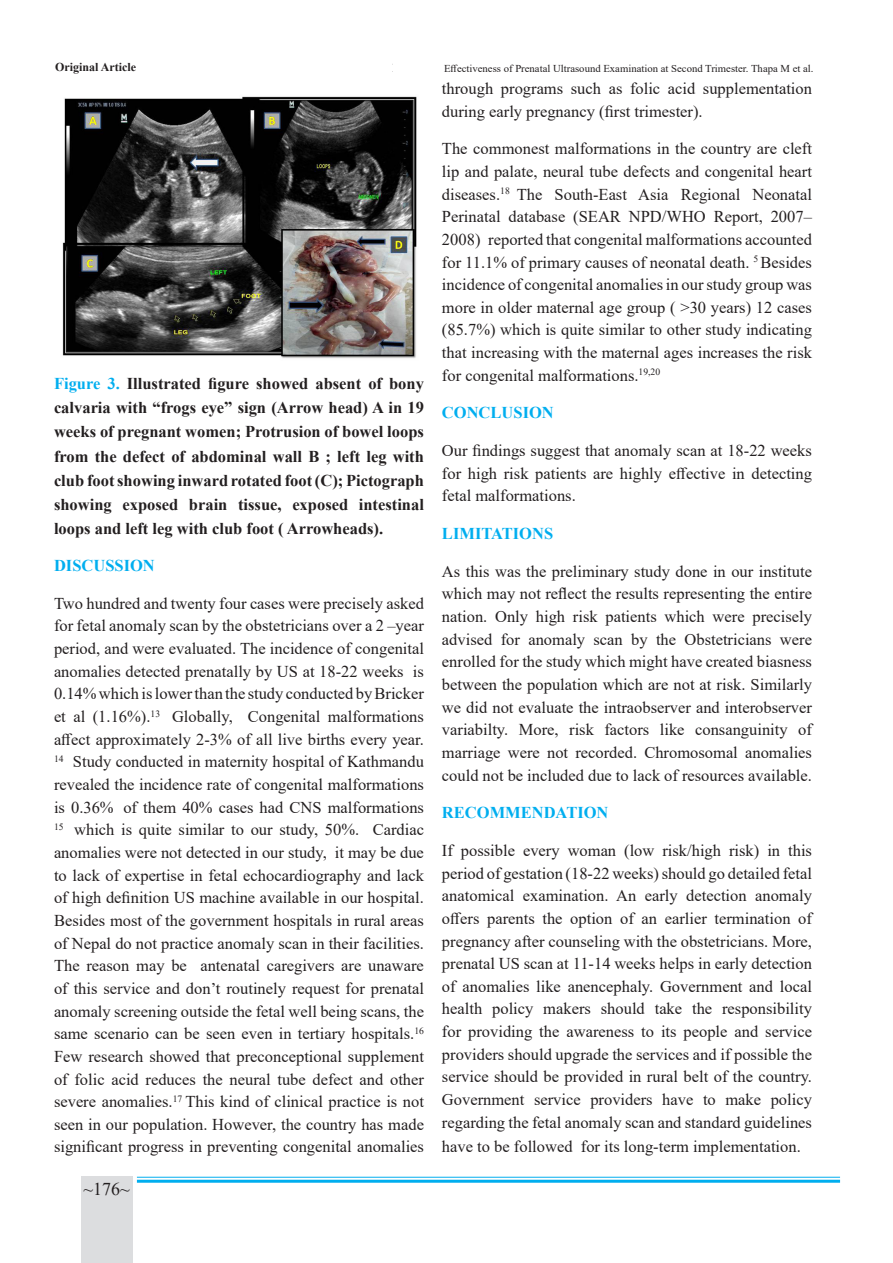
<style>
.page{position:relative;width:893px;height:1263px;background:#fff}
.page>*{position:absolute;margin:0;border:0;box-sizing:border-box;transform-origin:0 0}
.t1{font:18px "Times New Roman";color:#231f20}
.t2{font:16.5px/22.6px "Times New Roman";color:#231f20;text-align:justify}
.t3{font:700 16.5px/24px "Times New Roman";color:#231f20;text-align:justify}
.t4{font:700 16.5px "Times New Roman";color:#00aeef}
.t5{font:12px "Times New Roman";color:#231f20}
.t6{font:700 12px "Times New Roman";color:#231f20}
.Normal___16_pt_Bold{font:10.5px "Times New Roman";color:#231f20}
.s1{color:#00aeef}
</style>
<div class="page">
<hr style="left:137px;top:1177px;width:703px;height:1px;background:#00aeef">
<hr style="left:137px;top:1180px;width:703px;height:3px;background:#00aeef">
<div style="left:81px;top:1177px;width:51px;height:86px;background:#dcdddf"></div>
<img style="left:62px;top:96px;width:355px;height:262px">
<p class="t6" style="left:55px;top:58px;width:82px">Original Article</p>
<p class="t5" style="left:392px;top:60px;width:411px">Medical Journal of Pokhara Academy of Health Sciences Vol. 2 Issue 2 Jul-Dec 2019</p>
<p class="Normal___16_pt_Bold" style="left:444px;top:61px;width:371px">Effectiveness of Prenatal Ultrasound Examination at Second Trimester. Thapa M et al.</p>
<p class="t3" style="left:54px;top:371px;width:371px"><span class="s1">Figure 3.</span> Illustrated figure showed absent of bony calvaria with “frogs eye” sign (Arrow head) A in 19 weeks of pregnant women; Protrusion of bowel loops from the defect of abdominal wall B ; left leg with club foot showing inward rotated foot (C); Pictograph showing exposed brain tissue, exposed intestinal loops and left leg with club foot ( Arrowheads).</p>
<p class="t4" style="left:54px;top:554px;width:102px">DISCUSSION</p>
<p class="t2" style="left:54px;top:591px;width:371px">Two hundred and twenty four cases were precisely asked for fetal anomaly scan by the obstetricians over a 2 –year period, and were evaluated. The incidence of congenital anomalies detected prenatally by US at 18-22 weeks is 0.14% which is lower than the study conducted by Bricker et al (1.16%).<sup>13</sup> Globally, Congenital malformations affect approximately 2-3% of all live births every year.<br><sup>14</sup> Study conducted in maternity hospital of Kathmandu revealed the incidence rate of congenital malformations is 0.36% of them 40% cases had CNS malformations <sup>15</sup> which is quite similar to our study, 50%. Cardiac anomalies were not detected in our study, it may be due to lack of expertise in fetal echocardiography and lack of high definition US machine available in our hospital.<br>Besides most of the government hospitals in rural areas of Nepal do not practice anomaly scan in their facilities.<br>The reason may be antenatal caregivers are unaware of this service and don’t routinely request for prenatal anomaly screening outside the fetal well being scans, the same scenario can be seen even in tertiary hospitals.<sup>16<br></sup>Few research showed that preconceptional supplement of folic acid reduces the neural tube defect and other severe anomalies.<sup>17</sup> This kind of clinical practice is not seen in our population. However, the country has made significant progress in preventing congenital anomalies</p>
<p class="t1" style="left:83px;top:1176px;width:48px">~176~</p>
<p class="t2" style="left:442px;top:77px;width:371px">through programs such as folic acid supplementation during early pregnancy (first trimester).</p>
<p class="t2" style="left:442px;top:137px;width:371px">The commonest malformations in the country are cleft lip and palate, neural tube defects and congenital heart diseases.<sup>18</sup> The South-East Asia Regional Neonatal Perinatal database (SEAR NPD/WHO Report, 2007– 2008) reported that congenital malformations accounted for 11.1% of primary causes of neonatal death. <sup>5</sup> Besides incidence of congenital anomalies in our study group was more in older maternal age group ( &gt;30 years) 12 cases (85.7%) which is quite similar to other study indicating that increasing with the maternal ages increases the risk for congenital malformations.<sup>19,20</sup></p>
<p class="t4" style="left:442px;top:401px;width:113px">CONCLUSION</p>
<p class="t2" style="left:442px;top:439px;width:371px">Our findings suggest that anomaly scan at 18-22 weeks for high risk patients are highly effective in detecting fetal malformations.</p>
<p class="t4" style="left:442px;top:522px;width:113px">LIMITATIONS</p>
<p class="t2" style="left:442px;top:559px;width:371px">As this was the preliminary study done in our institute which may not reflect the results representing the entire nation. Only high risk patients which were precisely advised for anomaly scan by the Obstetricians were enrolled for the study which might have created biasness between the population which are not at risk. Similarly we did not evaluate the intraobserver and interobserver variabilty. More, risk factors like consanguinity of marriage were not recorded. Chromosomal anomalies could not be included due to lack of resources available.</p>
<p class="t4" style="left:442px;top:801px;width:168px">RECOMMENDATION</p>
<p class="t2" style="left:442px;top:838px;width:371px">If possible every woman (low risk/high risk) in this period of gestation (18-22 weeks) should go detailed fetal anatomical examination. An early detection anomaly offers parents the option of an earlier termination of pregnancy after counseling with the obstetricians. More, prenatal US scan at 11-14 weeks helps in early detection of anomalies like anencephaly. Government and local health policy makers should take the responsibility for providing the awareness to its people and service providers should upgrade the services and if possible the service should be provided in rural belt of the country.<br>Government service providers have to make policy regarding the fetal anomaly scan and standard guidelines have to be followed for its long-term implementation.</p>
</div>
